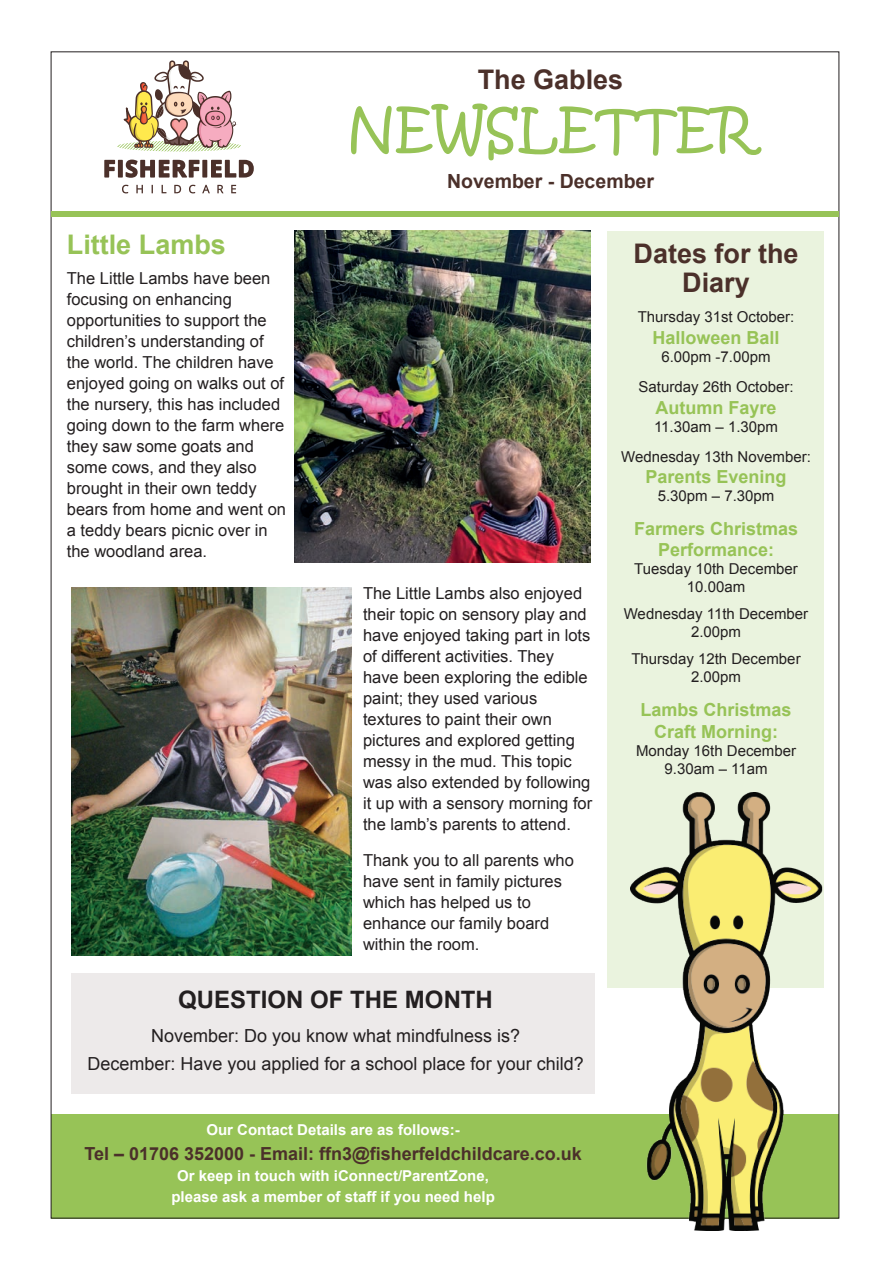
<style>
.page{position:relative;width:893px;height:1263px;background:#fff}
.page>*{position:absolute;margin:0;border:0;box-sizing:border-box;transform-origin:0 0}
.t1{font:54px "Kristen ITC";color:#97c357}
.t2{font:700 27px/29.4px "Arial";color:#4b302a;text-align:center}
.t3{font:700 27px "Arial";color:#97c357}
.t4{font:700 24px "Arial";color:#231f20}
.t5{font:700 19.5px "Arial";color:#4b302a}
.t6{font:700 18px/21.6px "Arial";color:#97c357;text-align:center}
.t7{font:18px/27.6px "Arial";color:#231f20;text-align:center}
.t8{font:700 18px "Arial";color:#4b302a}
.t9{font:16.5px/21px "Arial";color:#231f20}
.t10{font:15px/18px "Arial";color:#231f20;text-align:center}
.t11{font:700 15px/21px "Arial";color:#fff;text-align:center}
</style>
<div class="page">
<div style="left:71px;top:973px;width:523px;height:121px;background:#edeaea"></div>
<div style="left:51px;top:1114px;width:788px;height:104px;background:#97c357"></div>
<div style="left:607px;top:231px;width:216px;height:756px;background:#eaf3de"></div>
<div style="left:51px;top:211px;width:788px;height:6px;background:#97c357"></div>
<svg style="left:104px;top:160px;width:11px;height:18px"></svg>
<div style="left:118px;top:160px;width:5px;height:18px;background:#4b302a"></div>
<svg style="left:126px;top:160px;width:74px;height:18px"></svg>
<div style="left:202px;top:160px;width:5px;height:18px;background:#4b302a"></div>
<svg style="left:211px;top:160px;width:43px;height:18px"></svg>
<svg style="left:122px;top:185px;width:6px;height:8px"></svg>
<svg style="left:136px;top:185px;width:7px;height:8px"></svg>
<svg style="left:174px;top:185px;width:7px;height:8px"></svg>
<svg style="left:189px;top:185px;width:6px;height:8px"></svg>
<svg style="left:202px;top:185px;width:8px;height:8px"></svg>
<svg style="left:217px;top:185px;width:6px;height:8px"></svg>
<svg style="left:231px;top:185px;width:5px;height:8px"></svg>
<svg style="left:117px;top:60px;width:124px;height:91px"></svg>
<img style="left:631px;top:792px;width:192px;height:438px">
<img style="left:294px;top:231px;width:296px;height:332px">
<img style="left:72px;top:587px;width:279px;height:368px">
<h2 class="t3" style="left:67px;top:227px;width:161px">Little Lambs</h2>
<p class="t9" style="left:67px;top:268px;width:221px">The Little Lambs have been focusing on enhancing opportunities to support the children’s understanding of the world. The children have enjoyed going on walks out of the nursery, this has included going down to the farm where they saw some goats and some cows, and they also brought in their own teddy bears from home and went on a teddy bears picnic over in the woodland area.</p>
<h2 class="t2" style="left:478px;top:65px;width:147px">The Gables</h2>
<h1 class="t1" style="left:347px;top:93px;width:408px">NEWSLETTER</h1>
<p class="t5" style="left:447px;top:168px;width:208px">November - December</p>
<p class="t9" style="left:363px;top:583px;width:231px">The Little Lambs also enjoyed their topic on sensory play and have enjoyed taking part in lots of different activities. They have been exploring the edible paint; they used various textures to paint their own pictures and explored getting messy in the mud. This topic was also extended by following it up with a sensory morning for the lamb’s parents to attend.</p>
<p class="t9" style="left:363px;top:850px;width:212px">Thank you to all parents who have sent in family pictures which has helped us to enhance our family board within the room.</p>
<h2 class="t2" style="left:633px;top:240px;width:167px">Dates for the<br>Diary</h2>
<p class="t10" style="left:638px;top:308px;width:158px">Thursday 31st October:</p>
<p class="t6" style="left:652px;top:327px;width:129px">Halloween Ball</p>
<p class="t10" style="left:638px;top:342px;width:157px;line-height:30px">6.00pm -7.00pm<br>Saturday 26th October:</p>
<p class="t6" style="left:655px;top:397px;width:123px">Autumn Fayre</p>
<p class="t10" style="left:621px;top:411px;width:191px;line-height:30px">11.30am – 1.30pm<br>Wednesday 13th November:</p>
<p class="t6" style="left:645px;top:467px;width:143px">Parents Evening</p>
<p class="t10" style="left:658px;top:487px;width:118px">5.30pm – 7.30pm</p>
<p class="t6" style="left:634px;top:518px;width:166px">Farmers Christmas<br>Performance:</p>
<p class="t10" style="left:634px;top:560px;width:165px">Tuesday 10th December<br>10.00am</p>
<p class="t10" style="left:624px;top:605px;width:186px">Wednesday 11th December<br>2.00pm</p>
<p class="t10" style="left:631px;top:650px;width:171px">Thursday 12th December<br>2.00pm</p>
<p class="t6" style="left:640px;top:699px;width:153px">Lambs Christmas<br>Craft Morning:</p>
<p class="t10" style="left:636px;top:741px;width:162px">Monday 16th December<br>9.30am – 11am</p>
<h3 class="t4" style="left:178px;top:983px;width:316px">QUESTION OF THE MONTH</h3>
<p class="t7" style="left:87px;top:1022px;width:498px">November: Do you know what mindfulness is?<br>December: Have you applied for a school place for your child?</p>
<p class="t11" style="left:206px;top:1120px;width:255px">Our Contact Details are as follows:-</p>
<p class="t8" style="left:84px;top:1141px;width:499px">Tel – 01706 352000 - Email: ffn3@fisherfeldchildcare.co.uk</p>
<p class="t11" style="left:171px;top:1165px;width:325px">Or keep in touch with iConnect/ParentZone, please ask a member of staff if you need help</p>
</div>
